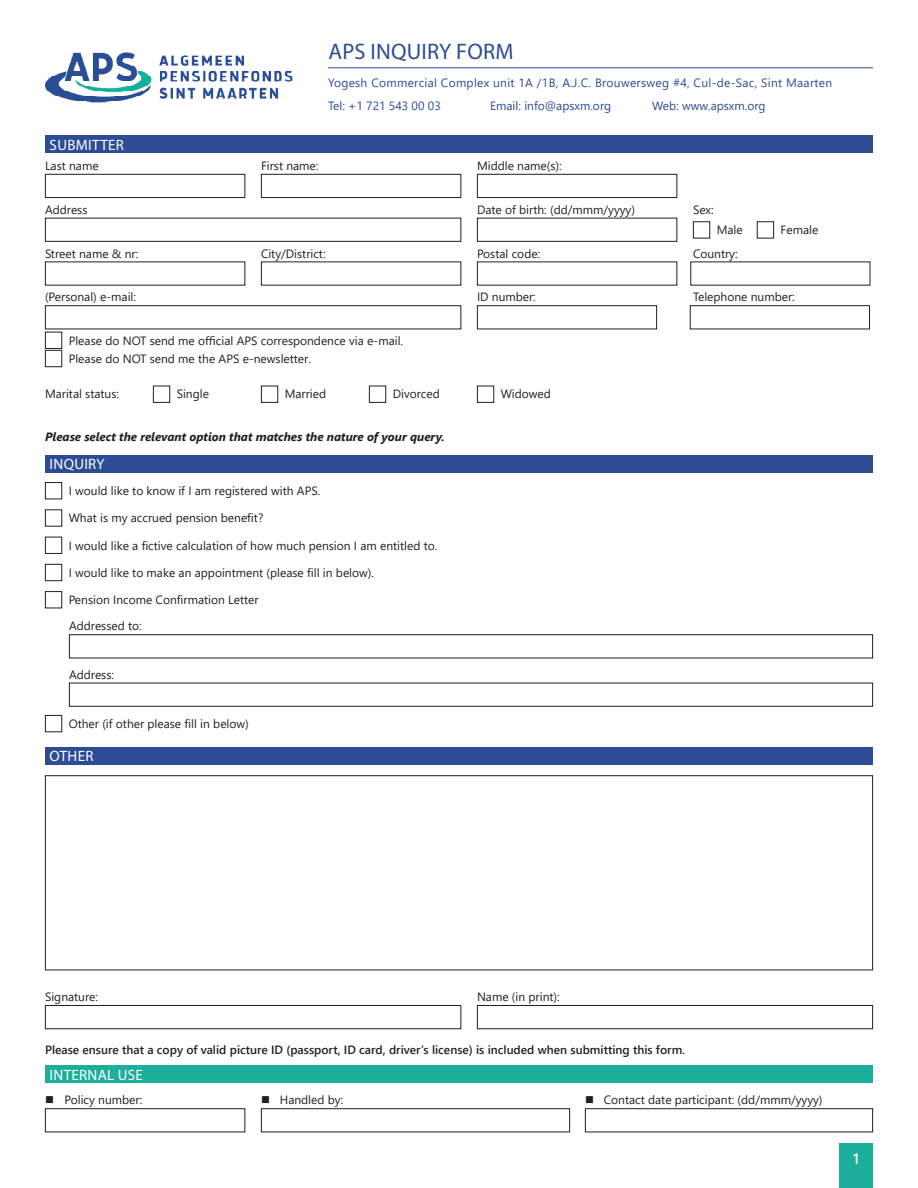
<style>
.page{position:relative;width:918px;height:1188px;background:#fff}
.page>*{position:absolute;margin:0;border:0;box-sizing:border-box;transform-origin:0 0}
.t1{font:22.5px "Myriad Pro";letter-spacing:.01em;color:#2c4c95}
.t2{font:15px "Myriad Pro";letter-spacing:.02em;color:#fff}
.t3{font:600 15px "Segoe UI";color:#fff}
.t4{font:12px "Segoe UI";color:#231f20}
.t5{font:600 12px "Segoe UI";color:#231f20}
.t6{font:12px/22.2px "Segoe UI";letter-spacing:.025em;color:#2c4c95}
.t7{font:italic 700 12px "Segoe UI";color:#231f20}
.t8{font:12px "Segoe UI";color:#2c4c95}
</style>
<div class="page">
<hr style="left:328px;top:67px;width:545px;height:1px;background:#2c4c95">
<div style="left:839px;top:1143px;width:34px;height:45px;background:#1daf9b"></div>
<img style="left:45px;top:52px;width:248px;height:51px">
<div style="left:45px;top:135px;width:828px;height:18px;background:#2c4c95"></div>
<div style="left:45px;top:455px;width:828px;height:18px;background:#2c4c95"></div>
<div style="left:45px;top:747px;width:828px;height:18px;background:#2c4c95"></div>
<div style="left:45px;top:1065px;width:828px;height:18px;background:#1daf9b"></div>
<div style="left:45px;top:174px;width:200px;height:24px;border:1px solid #231f20"></div>
<div style="left:261px;top:174px;width:200px;height:24px;border:1px solid #231f20"></div>
<div style="left:477px;top:174px;width:200px;height:24px;border:1px solid #231f20"></div>
<div style="left:45px;top:218px;width:416px;height:24px;border:1px solid #231f20"></div>
<div style="left:477px;top:218px;width:200px;height:24px;border:1px solid #231f20"></div>
<div style="left:693px;top:221px;width:17px;height:17px;border:1px solid #231f20"></div>
<div style="left:757px;top:221px;width:17px;height:17px;border:1px solid #231f20"></div>
<div style="left:45px;top:305px;width:416px;height:24px;border:1px solid #231f20"></div>
<div style="left:477px;top:305px;width:180px;height:24px;border:1px solid #231f20"></div>
<div style="left:690px;top:305px;width:180px;height:24px;border:1px solid #231f20"></div>
<div style="left:45px;top:332px;width:17px;height:17px;border:1px solid #231f20"></div>
<div style="left:45px;top:350px;width:17px;height:17px;border:1px solid #231f20"></div>
<div style="left:153px;top:386px;width:17px;height:17px;border:1px solid #231f20"></div>
<div style="left:261px;top:386px;width:17px;height:17px;border:1px solid #231f20"></div>
<div style="left:369px;top:386px;width:17px;height:17px;border:1px solid #231f20"></div>
<div style="left:477px;top:386px;width:17px;height:17px;border:1px solid #231f20"></div>
<div style="left:45px;top:482px;width:17px;height:17px;border:1px solid #231f20"></div>
<div style="left:45px;top:509px;width:17px;height:18px;border:1px solid #231f20"></div>
<div style="left:45px;top:537px;width:17px;height:17px;border:1px solid #231f20"></div>
<div style="left:45px;top:564px;width:17px;height:17px;border:1px solid #231f20"></div>
<div style="left:45px;top:591px;width:17px;height:17px;border:1px solid #231f20"></div>
<div style="left:69px;top:634px;width:804px;height:24px;border:1px solid #231f20"></div>
<div style="left:69px;top:683px;width:804px;height:24px;border:1px solid #231f20"></div>
<div style="left:45px;top:715px;width:17px;height:17px;border:1px solid #231f20"></div>
<div style="left:45px;top:775px;width:828px;height:195px;border:1px solid #231f20"></div>
<div style="left:45px;top:1005px;width:416px;height:24px;border:1px solid #231f20"></div>
<div style="left:477px;top:1005px;width:396px;height:24px;border:1px solid #231f20"></div>
<div style="left:45px;top:1108px;width:200px;height:24px;border:1px solid #231f20"></div>
<div style="left:261px;top:1108px;width:309px;height:24px;border:1px solid #231f20"></div>
<div style="left:585px;top:1108px;width:288px;height:24px;border:1px solid #231f20"></div>
<h1 class="t1" style="left:328px;top:38px;width:187px">APS INQUIRY FORM</h1>
<p class="t6" style="left:328px;top:71px;width:506px">Yogesh Commercial Complex unit 1A /1B, A.J.C. Brouwersweg #4, Cul-de-Sac, Sint Maarten<br>Tel: +1 721 543 00 03</p>
<p class="t8" style="left:490px;top:94px;width:123px">Email: info@apsxm.org</p>
<p class="t8" style="left:652px;top:94px;width:115px">Web: www.apsxm.org</p>
<p class="t2" style="left:50px;top:135px;width:76px">SUBMITTER</p>
<p class="t4" style="left:45px;top:154px;width:55px">Last name</p>
<p class="t4" style="left:261px;top:154px;width:59px">First name:</p>
<p class="t4" style="left:477px;top:154px;width:86px">Middle name(s):</p>
<p class="t4" style="left:45px;top:198px;width:44px">Address</p>
<p class="t4" style="left:477px;top:198px;width:160px">Date of birth: (dd/mmm/yyyy)</p>
<p class="t4" style="left:693px;top:198px;width:22px">Sex:</p>
<p class="t4" style="left:717px;top:219px;width:28px">Male</p>
<p class="t4" style="left:781px;top:219px;width:39px">Female</p>
<p class="t4" style="left:45px;top:242px;width:95px">Street name &amp; nr:</p>
<p class="t4" style="left:261px;top:242px;width:66px">City/District:</p>
<p class="t4" style="left:477px;top:242px;width:65px">Postal code:</p>
<p class="t4" style="left:693px;top:242px;width:46px">Country:</p>
<p class="t4" style="left:45px;top:286px;width:93px">(Personal) e-mail:</p>
<p class="t4" style="left:477px;top:286px;width:60px">ID number:</p>
<p class="t4" style="left:693px;top:286px;width:103px">Telephone number:</p>
<p class="t4" style="left:69px;top:329px;width:336px">Please do NOT send me official APS correspondence via e-mail.</p>
<p class="t4" style="left:69px;top:347px;width:244px">Please do NOT send me the APS e-newsletter.</p>
<p class="t4" style="left:45px;top:383px;width:76px">Marital status:</p>
<p class="t4" style="left:177px;top:383px;width:34px">Single</p>
<p class="t4" style="left:285px;top:383px;width:43px">Married</p>
<p class="t4" style="left:393px;top:383px;width:49px">Divorced</p>
<p class="t4" style="left:501px;top:383px;width:52px">Widowed</p>
<p class="t7" style="left:45px;top:425px;width:401px">Please select the relevant option that matches the nature of your query.</p>
<p class="t2" style="left:50px;top:455px;width:56px">INQUIRY</p>
<p class="t4" style="left:69px;top:479px;width:253px">I would like to know if I am registered with APS.</p>
<p class="t4" style="left:69px;top:507px;width:196px">What is my accrued pension benefit?</p>
<p class="t4" style="left:69px;top:534px;width:370px">I would like a fictive calculation of how much pension I am entitled to.</p>
<p class="t4" style="left:69px;top:561px;width:307px">I would like to make an appointment (please fill in below).</p>
<p class="t4" style="left:69px;top:588px;width:192px">Pension Income Confirmation Letter</p>
<p class="t4" style="left:69px;top:615px;width:74px">Addressed to:</p>
<p class="t4" style="left:69px;top:663px;width:47px">Address:</p>
<p class="t4" style="left:69px;top:712px;width:182px">Other (if other please fill in below)</p>
<p class="t2" style="left:50px;top:747px;width:45px">OTHER</p>
<p class="t4" style="left:45px;top:986px;width:55px">Signature:</p>
<p class="t4" style="left:477px;top:986px;width:84px">Name (in print):</p>
<p class="t5" style="left:45px;top:1038px;width:642px">Please ensure that a copy of valid picture ID (passport, ID card, driver’s license) is included when submitting this form.</p>
<p class="t2" style="left:50px;top:1065px;width:95px">INTERNAL USE</p>
<p class="t4" style="left:64px;top:1089px;width:79px">Policy number:</p>
<p class="t4" style="left:280px;top:1089px;width:65px">Handled by:</p>
<p class="t4" style="left:604px;top:1089px;width:220px">Contact date participant: (dd/mmm/yyyy)</p>
<p class="t3" style="left:853px;top:1144px;width:8px">1</p>
</div>
